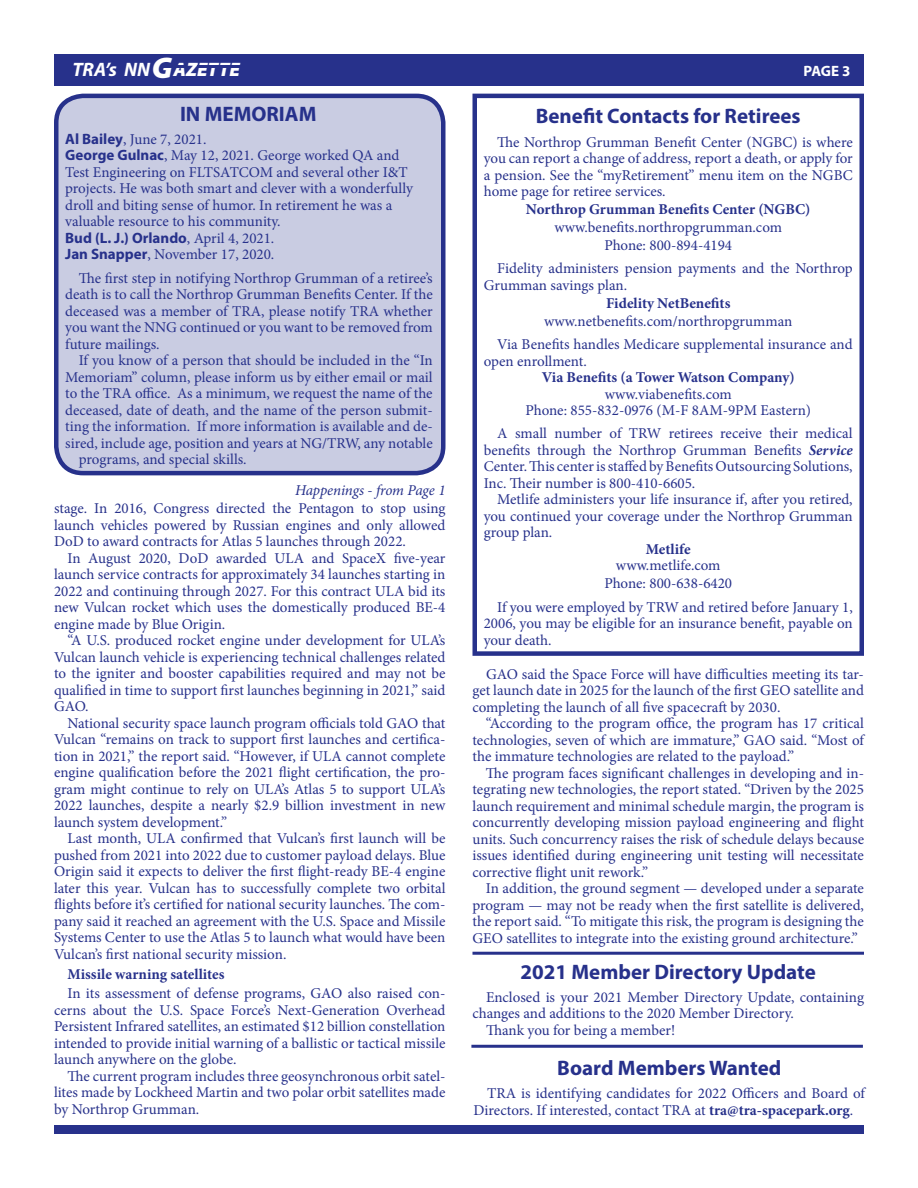
<style>
.page{position:relative;width:918px;height:1188px;background:#fff}
.page>*{position:absolute;margin:0;border:0;box-sizing:border-box;transform-origin:0 0}
.t1{font:700 21px "Myriad Pro";color:#27318b}
.t2{font:italic 700 19.5px "Myriad Pro";color:#fff}
.t3{font:15px/16.5px "Minion Pro";color:#27318b;text-align:justify}
.t4{font:700 15px "Minion Pro";color:#27318b}
.t5{font:700 15px "Myriad Pro";color:#27318b}
.t6{font:italic 15px "Minion Pro";letter-spacing:-.01em;color:#27318b}
.t7{font:700 15px "Myriad Pro";color:#fff}
.s1{font-weight:900;font-size:30px}
.s2{font-weight:900}
.s3{font-family:"Myriad Pro";font-weight:700}
.s4{font-family:"Minion Pro";font-weight:400}
.s5{font-weight:700;font-style:italic}
.s6{font-weight:700}
</style>
<div class="page">
<div style="left:54px;top:54px;width:810px;height:32px;background:#27318b"></div>
<div style="left:54px;top:1125px;width:810px;height:9px;background:#27318b"></div>
<div style="left:56px;top:96px;width:387px;height:377px;background:#c9cce2;border-radius:27px"></div>
<div style="left:54px;top:94px;width:392px;height:381px;border:4px solid #27318b;border-radius:27px"></div>
<div style="left:472px;top:94px;width:392px;height:562px;border:4px solid #27318b"></div>
<hr style="left:471px;top:1045px;width:392px;height:3px;background:#27318b">
<hr style="left:472px;top:952px;width:392px;height:3px;background:#27318b">
<h2 class="t2" style="left:72px;top:57px;width:169px">TRA’s NN<span class="s1">G</span><span class="s2">AZETTE</span></h2>
<p class="t7" style="left:804px;top:61px;width:48px">PAGE 3</p>
<h1 class="t1" style="left:180px;top:100px;width:138px">IN MEMORIAM</h1>
<p class="t3" style="left:65px;top:131px;width:349px;text-align:left"><span class="s3">Al Bailey</span>, June 7, 2021.<br><span class="s3">George Gulnac</span>, May 12, 2021. George worked QA and Test Engineering on FLTSATCOM and several other I&amp;T projects. He was both smart and clever with a wonderfully droll and biting sense of humor. In retirement he was a valuable resource to his community.</p>
<p class="t5" style="left:65px;top:228px;width:211px">Bud (L. J.) Orlando<span class="s4">, April 4, 2021.</span></p>
<p class="t3" style="left:79px;top:243px;width:356px;line-height:23.2px;text-indent:-14px"><span class="s3">Jan Snapper</span>, November 17, 2020.<br>The first step in notifying Northrop Grumman of a retiree’s</p>
<p class="t3" style="left:65px;top:286px;width:369px">death is to call the Northrop Grumman Benefits Center. If the deceased was a member of TRA, please notify TRA whether you want the NNG continued or you want to be removed from future mailings.</p>
<p class="t3" style="left:79px;top:352px;width:356px">If you know of a person that should be included in the “In</p>
<p class="t3" style="left:65px;top:369px;width:369px">Memoriam” column, please inform us by either email or mail</p>
<p class="t3" style="left:65px;top:385px;width:369px">to the TRA office. As a minimum, we request the name of the</p>
<p class="t3" style="left:65px;top:402px;width:369px">deceased, date of death, and the name of the person submit-</p>
<p class="t3" style="left:65px;top:418px;width:369px">ting the information. If more information is available and de-</p>
<p class="t3" style="left:65px;top:435px;width:369px">sired, include age, position and years at NG/TRW, any notable</p>
<p class="t3" style="left:79px;top:451px;width:169px">programs, and special skills.</p>
<h1 class="t1" style="left:536px;top:103px;width:267px">Benefit Contacts for Retirees</h1>
<p class="t3" style="left:484px;top:134px;width:371px;text-indent:14px">The Northrop Grumman Benefit Center (NGBC) is where you can report a change of address, report a death, or apply for a pension. See the “myRetirement” menu item on the NGBC home page for retiree services.</p>
<p class="t4" style="left:526px;top:199px;width:286px">Northrop Grumman Benefits Center (NGBC)</p>
<p class="t3" style="left:554px;top:218px;width:229px;line-height:18px;text-align:center">www.benefits.northropgrumman.com<br>Phone: 800-894-4194</p>
<p class="t3" style="left:484px;top:260px;width:371px;text-indent:14px">Fidelity administers pension payments and the Northrop<br>Grumman savings plan.</p>
<p class="t4" style="left:606px;top:292px;width:126px">Fidelity NetBenefits</p>
<p class="t3" style="left:497px;top:309px;width:357px;line-height:23.2px;text-indent:47px">www.netbenefits.com/northropgrumman<br>Via Benefits handles Medicare supplemental insurance and</p>
<p class="t3" style="left:484px;top:353px;width:105px">open enrollment.</p>
<p class="t4" style="left:542px;top:367px;width:255px">Via Benefits (a Tower Watson Company)</p>
<p class="t3" style="left:525px;top:386px;width:287px;text-align:center">www.viabenefits.com<br>Phone: 855-832-0976 (M-F 8AM-9PM Eastern)</p>
<p class="t3" style="left:484px;top:425px;width:371px;text-indent:14px">A small number of TRW retirees receive their medical benefits through the Northrop Grumman Benefits <span class="s5">Service </span>Center. This center is staffed by Benefits Outsourcing Solutions, Inc. Their number is 800-410-6605.</p>
<p class="t3" style="left:484px;top:491px;width:371px;text-indent:14px">Metlife administers your life insurance if, after you retired, you continued your coverage under the Northrop Grumman group plan.</p>
<p class="t4" style="left:646px;top:538px;width:46px">Metlife</p>
<p class="t3" style="left:604px;top:557px;width:129px;line-height:18px;text-align:center">www.metlife.com<br>Phone: 800-638-6420</p>
<p class="t3" style="left:484px;top:599px;width:371px;text-indent:14px">If you were employed by TRW and retired before January 1, 2006, you may be eligible for an insurance benefit, payable on your death.</p>
<p class="t6" style="left:295px;top:480px;width:152px">Happenings - from Page 1</p>
<p class="t3" style="left:54px;top:500px;width:393px">stage. In 2016, Congress directed the Pentagon to stop using launch vehicles powered by Russian engines and only allowed DoD to award contracts for Atlas 5 launches through 2022.</p>
<p class="t3" style="left:54px;top:550px;width:393px;text-indent:14px">In August 2020, DoD awarded ULA and SpaceX five-year launch service contracts for approximately 34 launches starting in 2022 and continuing through 2027. For this contract ULA bid its new Vulcan rocket which uses the domestically produced BE-4 engine made by Blue Origin.</p>
<p class="t3" style="left:54px;top:632px;width:393px;text-indent:14px">“A U.S. produced rocket engine under development for ULA’s Vulcan launch vehicle is experiencing technical challenges related to the igniter and booster capabilities required and may not be qualified in time to support first launches beginning in 2021,” said GAO.</p>
<p class="t3" style="left:54px;top:715px;width:393px;text-indent:14px">National security space launch program officials told GAO that Vulcan “remains on track to support first launches and certifica&shy;tion in 2021,” the report said. “However, if ULA cannot complete engine qualification before the 2021 flight certification, the pro&shy;gram might continue to rely on ULA’s Atlas 5 to support ULA’s 2022 launches, despite a nearly $2.9 billion investment in new launch system development.”</p>
<p class="t3" style="left:54px;top:830px;width:393px;text-indent:14px">Last month, ULA confirmed that Vulcan’s first launch will be pushed from 2021 into 2022 due to customer payload delays. Blue Origin said it expects to deliver the first flight-ready BE-4 engine later this year. Vulcan has to successfully complete two orbital flights before it’s certified for national security launches. The com&shy;pany said it reached an agreement with the U.S. Space and Missile Systems Center to use the Atlas 5 to launch what would have been Vulcan’s first national security mission.</p>
<p class="t4" style="left:68px;top:963px;width:158px">Missile warning satellites</p>
<p class="t3" style="left:54px;top:985px;width:393px;text-indent:14px">In its assessment of defense programs, GAO also raised con&shy;cerns about the U.S. Space Force’s Next-Generation Overhead Persistent Infrared satellites, an estimated $12 billion constellation intended to provide initial warning of a ballistic or tactical missile launch anywhere on the globe.</p>
<p class="t3" style="left:54px;top:1068px;width:393px;text-indent:14px">The current program includes three geosynchronous orbit satel&shy;lites made by Lockheed Martin and two polar orbit satellites made by Northrop Grumman.</p>
<p class="t3" style="left:472px;top:666px;width:393px;text-indent:14px">GAO said the Space Force will have difficulties meeting its tar&shy;get launch date in 2025 for the launch of the first GEO satellite and completing the launch of all five spacecraft by 2030.</p>
<p class="t3" style="left:472px;top:715px;width:393px;text-indent:14px">“According to the program office, the program has 17 critical technologies, seven of which are immature,” GAO said. “Most of the immature technologies are related to the payload.”</p>
<p class="t3" style="left:472px;top:765px;width:393px;text-indent:14px">The program faces significant challenges in developing and in&shy;tegrating new technologies, the report stated. “Driven by the 2025 launch requirement and minimal schedule margin, the program is concurrently developing mission payload engineering and flight units. Such concurrency raises the risk of schedule delays because issues identified during engineering unit testing will necessitate corrective flight unit rework.”</p>
<p class="t3" style="left:472px;top:880px;width:393px;text-indent:14px">In addition, the ground segment — developed under a separate program — may not be ready when the first satellite is delivered, the report said. “To mitigate this risk, the program is designing the GEO satellites to integrate into the existing ground architecture.”</p>
<h1 class="t1" style="left:521px;top:958px;width:297px">2021 Member Directory Update</h1>
<p class="t3" style="left:486px;top:989px;width:380px">Enclosed is your 2021 Member Directory Update, containing</p>
<p class="t3" style="left:472px;top:1006px;width:323px">changes and additions to the 2020 Member Directory.</p>
<p class="t3" style="left:486px;top:1022px;width:191px">Thank you for being a member!</p>
<h1 class="t1" style="left:557px;top:1054px;width:226px">Board Members Wanted</h1>
<p class="t3" style="left:474px;top:1085px;width:393px;text-indent:14px">TRA is identifying candidates for 2022 Officers and Board of<br>Directors. If interested, contact TRA at <span class="s6">tra@tra-spacepark.org</span>.</p>
</div>
